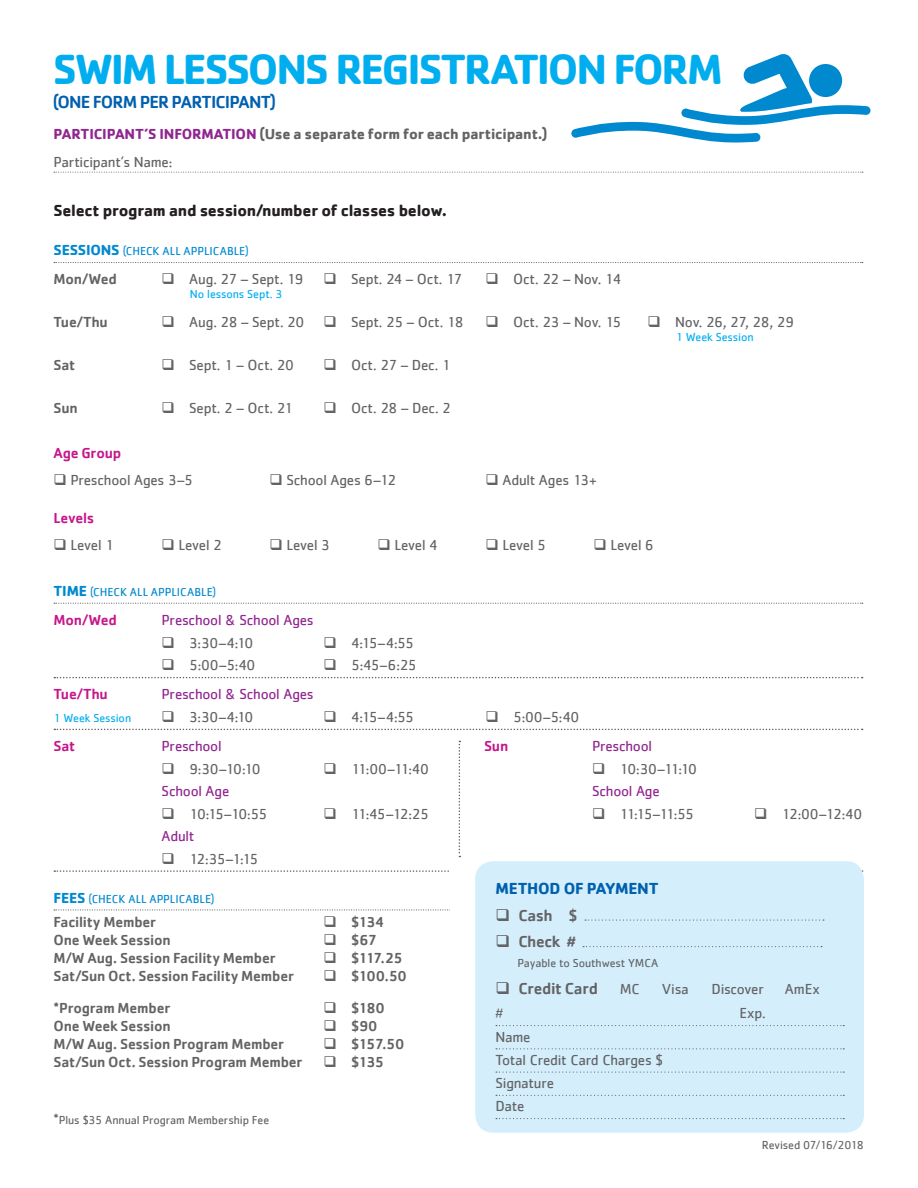
<style>
.page{position:relative;width:918px;height:1188px;background:#fff}
.page>*{position:absolute;margin:0;border:0;box-sizing:border-box;transform-origin:0 0}
.t1{font:700 43.5px "Cachet";letter-spacing:-.055em;color:#00aeef}
.t2{font:500 18px "Cachet";letter-spacing:-.045em;color:#0160ae}
.t3{font:700 16.5px "Cachet";letter-spacing:-.015em;color:#231f20}
.t4{font:500 16.5px "Cachet";letter-spacing:-.015em;color:#636366}
.t5{font:700 16.5px "Cachet";letter-spacing:-.015em;color:#0160ae}
.t6{font:15px/23.2px "Cachet";letter-spacing:-.015em;color:#636366}
.t7{font:500 15px "Cachet";letter-spacing:-.015em;color:#636366}
.t8{font:700 15px/28.5px "Cachet";letter-spacing:-.01em;color:#636366}
.t9{font:15px "Cachet";letter-spacing:-.015em;color:#90268f}
.t10{font:500 15px "Cachet";letter-spacing:-.01em;color:#c5168c}
.t11{font:15px "Cachet";letter-spacing:-.035em;color:#636366}
.t12{font:12px "Cachet";letter-spacing:.005em;color:#0089cf}
.t13{font:12px "Cachet";letter-spacing:-.005em;color:#636366}
.t14{font:12px "Cachet";letter-spacing:-.01em;color:#00aeef}
.s1{color:#90268f}
.s2{font-weight:400}
.s3{font-weight:700;font-size:15px}
.s4{font-size:15px}
</style>
<div class="page">
<svg style="left:54px;top:172px;width:809px;height:1px"></svg>
<svg style="left:54px;top:262px;width:809px;height:1px"></svg>
<svg style="left:54px;top:603px;width:809px;height:1px"></svg>
<svg style="left:54px;top:677px;width:809px;height:1px"></svg>
<svg style="left:54px;top:729px;width:809px;height:1px"></svg>
<svg style="left:54px;top:870px;width:809px;height:2px"></svg>
<svg style="left:54px;top:909px;width:396px;height:2px"></svg>
<svg style="left:571px;top:54px;width:300px;height:89px"></svg>
<svg style="left:459px;top:741px;width:1px;height:116px"></svg>
<div style="left:450px;top:867px;width:71px;height:70px;background:#fff"></div>
<div style="left:475px;top:861px;width:389px;height:272px;background:#d4effb;border-radius:18px"></div>
<svg style="left:496px;top:1025px;width:348px;height:1px"></svg>
<svg style="left:496px;top:1048px;width:348px;height:1px"></svg>
<svg style="left:496px;top:1072px;width:348px;height:1px"></svg>
<svg style="left:496px;top:1095px;width:348px;height:1px"></svg>
<svg style="left:496px;top:1118px;width:348px;height:1px"></svg>
<svg style="left:585px;top:920px;width:239px;height:1px"></svg>
<svg style="left:583px;top:946px;width:239px;height:1px"></svg>
<h1 class="t1" style="left:53px;top:41px;width:671px">SWIM LESSONS REGISTRATION FORM</h1>
<p class="t2" style="left:53px;top:91px;width:225px">(ONE FORM PER PARTICIPANT)</p>
<p class="t8" style="left:54px;top:119px;width:496px"><span class="s1">PARTICIPANT’S INFORMATION</span> (Use a separate form for each participant.)<br><span class="s2">Participant’s Name:</span></p>
<p class="t3" style="left:54px;top:200px;width:395px">Select program and session/number of classes below.</p>
<p class="t12" style="left:54px;top:244px;width:197px"><span class="s3">SESSIONS</span> (CHECK ALL APPLICABLE)</p>
<p class="t7" style="left:54px;top:270px;width:65px">Mon/Wed</p>
<p class="t6" style="left:162px;top:268px;width:143px">❑ Aug. 27 – Sept. 19</p>
<p class="t6" style="left:324px;top:268px;width:140px">❑ Sept. 24 – Oct. 17</p>
<p class="t6" style="left:486px;top:268px;width:137px">❑ Oct. 22 – Nov. 14</p>
<p class="t14" style="left:190px;top:287px;width:94px">No lessons Sept. 3</p>
<p class="t7" style="left:54px;top:313px;width:56px">Tue/Thu</p>
<p class="t6" style="left:162px;top:310px;width:144px">❑ Aug. 28 – Sept. 20</p>
<p class="t6" style="left:324px;top:310px;width:141px">❑ Sept. 25 – Oct. 18</p>
<p class="t6" style="left:486px;top:310px;width:137px">❑ Oct. 23 – Nov. 15</p>
<p class="t11" style="left:648px;top:313px;width:148px">❑ Nov. 26, 27, 28, 29</p>
<p class="t14" style="left:676px;top:330px;width:79px">1 Week Session</p>
<p class="t7" style="left:54px;top:356px;width:23px">Sat</p>
<p class="t6" style="left:162px;top:353px;width:134px">❑ Sept. 1 – Oct. 20</p>
<p class="t6" style="left:324px;top:353px;width:129px">❑ Oct. 27 – Dec. 1</p>
<p class="t7" style="left:54px;top:398px;width:26px">Sun</p>
<p class="t6" style="left:162px;top:396px;width:133px">❑ Sept. 2 – Oct. 21</p>
<p class="t6" style="left:324px;top:396px;width:129px">❑ Oct. 28 – Dec. 2</p>
<p class="t10" style="left:54px;top:443px;width:69px">Age Group</p>
<p class="t6" style="left:54px;top:468px;width:141px">❑ Preschool Ages 3–5</p>
<p class="t6" style="left:270px;top:468px;width:128px">❑ School Ages 6–12</p>
<p class="t6" style="left:486px;top:468px;width:113px">❑ Adult Ages 13+</p>
<p class="t10" style="left:54px;top:509px;width:42px">Levels</p>
<p class="t6" style="left:54px;top:533px;width:62px">❑ Level 1</p>
<p class="t6" style="left:162px;top:533px;width:62px">❑ Level 2</p>
<p class="t6" style="left:270px;top:533px;width:62px">❑ Level 3</p>
<p class="t6" style="left:378px;top:533px;width:61px">❑ Level 4</p>
<p class="t6" style="left:486px;top:533px;width:62px">❑ Level 5</p>
<p class="t6" style="left:594px;top:533px;width:62px">❑ Level 6</p>
<p class="t12" style="left:54px;top:585px;width:164px"><span class="s3">TIME</span> (CHECK ALL APPLICABLE)</p>
<p class="t10" style="left:54px;top:611px;width:65px">Mon/Wed</p>
<p class="t9" style="left:162px;top:611px;width:154px">Preschool &amp; School Ages</p>
<p class="t6" style="left:162px;top:631px;width:93px">❑ 3:30–4:10</p>
<p class="t6" style="left:324px;top:631px;width:92px">❑ 4:15–4:55</p>
<p class="t6" style="left:162px;top:653px;width:95px">❑ 5:00–5:40</p>
<p class="t6" style="left:324px;top:653px;width:95px">❑ 5:45–6:25</p>
<p class="t10" style="left:54px;top:685px;width:56px">Tue/Thu</p>
<p class="t9" style="left:162px;top:686px;width:154px">Preschool &amp; School Ages</p>
<p class="t14" style="left:54px;top:711px;width:79px">1 Week Session</p>
<p class="t6" style="left:162px;top:705px;width:93px">❑ 3:30–4:10</p>
<p class="t6" style="left:324px;top:705px;width:92px">❑ 4:15–4:55</p>
<p class="t6" style="left:486px;top:705px;width:95px">❑ 5:00–5:40</p>
<p class="t10" style="left:54px;top:737px;width:23px">Sat</p>
<p class="t9" style="left:162px;top:737px;width:62px">Preschool</p>
<p class="t6" style="left:162px;top:757px;width:101px">❑ 9:30–10:10</p>
<p class="t6" style="left:324px;top:757px;width:107px">❑ 11:00–11:40</p>
<p class="t9" style="left:162px;top:782px;width:69px">School Age</p>
<p class="t6" style="left:162px;top:802px;width:107px">❑ 10:15–10:55</p>
<p class="t6" style="left:324px;top:802px;width:107px">❑ 11:45–12:25</p>
<p class="t9" style="left:162px;top:827px;width:34px">Adult</p>
<p class="t6" style="left:162px;top:847px;width:98px">❑ 12:35–1:15</p>
<p class="t12" style="left:54px;top:892px;width:163px"><span class="s3">FEES</span> (CHECK ALL APPLICABLE)</p>
<p class="t7" style="left:54px;top:913px;width:104px">Facility Member</p>
<p class="t7" style="left:324px;top:913px;width:62px">❑ $134</p>
<p class="t7" style="left:54px;top:931px;width:119px">One Week Session</p>
<p class="t7" style="left:324px;top:931px;width:55px">❑ $67</p>
<p class="t7" style="left:54px;top:949px;width:224px">M/W Aug. Session Facility Member</p>
<p class="t7" style="left:324px;top:949px;width:81px">❑ $117.25</p>
<p class="t7" style="left:54px;top:967px;width:242px">Sat/Sun Oct. Session Facility Member</p>
<p class="t7" style="left:324px;top:967px;width:85px">❑ $100.50</p>
<p class="t7" style="left:54px;top:999px;width:118px">*Program Member</p>
<p class="t7" style="left:324px;top:999px;width:63px">❑ $180</p>
<p class="t7" style="left:54px;top:1017px;width:119px">One Week Session</p>
<p class="t7" style="left:324px;top:1017px;width:56px">❑ $90</p>
<p class="t7" style="left:54px;top:1035px;width:232px">M/W Aug. Session Program Member</p>
<p class="t7" style="left:324px;top:1035px;width:82px">❑ $157.50</p>
<p class="t7" style="left:54px;top:1053px;width:251px">Sat/Sun Oct. Session Program Member</p>
<p class="t7" style="left:324px;top:1053px;width:62px">❑ $135</p>
<p class="t10" style="left:484px;top:737px;width:26px">Sun</p>
<p class="t9" style="left:592px;top:738px;width:62px">Preschool</p>
<p class="t6" style="left:592px;top:757px;width:107px;line-height:22.5px">❑ 10:30–11:10<br><span class="s1">School Age</span></p>
<p class="t6" style="left:592px;top:802px;width:103px">❑ 11:15–11:55</p>
<p class="t6" style="left:754px;top:802px;width:110px">❑ 12:00–12:40</p>
<p class="t5" style="left:495px;top:878px;width:165px">METHOD OF PAYMENT</p>
<p class="t4" style="left:495px;top:905px;width:84px">❑ Cash $</p>
<p class="t4" style="left:495px;top:932px;width:82px">❑ Check #</p>
<p class="t13" style="left:518px;top:956px;width:142px">Payable to Southwest YMCA</p>
<p class="t4" style="left:495px;top:978px;width:104px">❑ Credit Card</p>
<p class="t6" style="left:620px;top:977px;width:21px">MC</p>
<p class="t6" style="left:662px;top:977px;width:28px">Visa</p>
<p class="t6" style="left:711px;top:977px;width:54px">Discover</p>
<p class="t6" style="left:785px;top:977px;width:36px">AmEx</p>
<p class="t6" style="left:495px;top:1001px;width:9px">#</p>
<p class="t6" style="left:739px;top:1001px;width:28px">Exp.</p>
<p class="t6" style="left:495px;top:1025px;width:169px">Name<br>Total Credit Card Charges $<br>Signature<br>Date</p>
<p class="t13" style="left:54px;top:1113px;width:217px"><span class="s4">*</span>Plus $35 Annual Program Membership Fee</p>
<p class="t13" style="left:762px;top:1138px;width:104px">Revised 07/16/2018</p>
</div>
